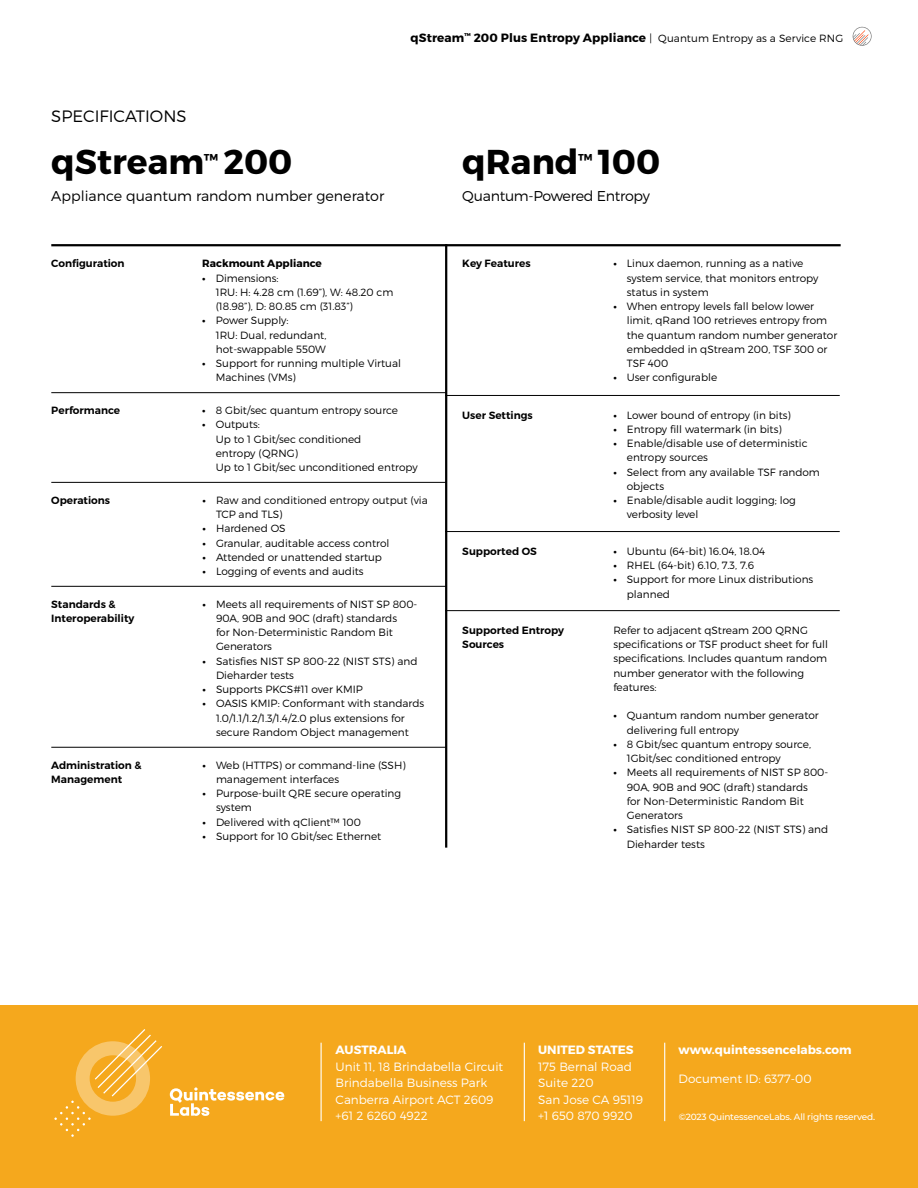
<style>
.page{position:relative;width:918px;height:1188px;background:#fff}
.page>*{position:absolute;margin:0;border:0;box-sizing:border-box;transform-origin:0 0}
.t1{font:700 34.5px "Montserrat";color:#000}
.t2{font:300 16.5px "Montserrat";color:#000}
.t3{font:300 14.25px "Montserrat";color:#000}
.t4{font:300 14.25px "Montserrat";letter-spacing:-.02em;color:#000}
.t5{font:300 12px/16.5px "Montserrat";color:#fff}
.t6{font:700 12px "Montserrat";letter-spacing:.01em;color:#000}
.t7{font:700 12px "Montserrat";color:#fff}
.t8{font:300 10.5px/14.2px "Montserrat";color:#000}
.t9{font:600 10.5px/14.2px "Montserrat";color:#000}
.t10{font:700 10.5px "Montserrat";color:#000}
.t11{font:500 9px "Montserrat";letter-spacing:-.02em;color:#fff}
.s1{font-weight:300;font-size:10.5px}
.s2{font-weight:700}
</style>
<div class="page">
<div style="left:0;top:1005px;width:918px;height:183px;background:#f5a81d"></div>
<svg style="left:170px;top:1087px;width:114px;height:29px"></svg>
<svg style="left:54px;top:1029px;width:108px;height:108px"></svg>
<hr style="left:664px;top:1043px;width:1px;height:78px;background:#fff">
<hr style="left:524px;top:1043px;width:1px;height:78px;background:#fff">
<hr style="left:321px;top:1043px;width:1px;height:78px;background:#fff">
<hr style="left:445px;top:244px;width:2px;height:604px;background:#000">
<hr style="left:51px;top:244px;width:790px;height:2px;background:#000">
<hr style="left:51px;top:392px;width:395px;height:1px;background:#000">
<hr style="left:445px;top:395px;width:395px;height:1px;background:#000">
<hr style="left:445px;top:531px;width:395px;height:1px;background:#000">
<hr style="left:445px;top:610px;width:395px;height:1px;background:#000">
<hr style="left:51px;top:482px;width:395px;height:1px;background:#000">
<hr style="left:51px;top:586px;width:395px;height:1px;background:#000">
<hr style="left:51px;top:747px;width:395px;height:1px;background:#000">
<svg style="left:853px;top:27px;width:19px;height:19px"></svg>
<h2 class="t2" style="left:51px;top:106px;width:137px">SPECIFICATIONS</h2>
<h1 class="t1" style="left:51px;top:140px;width:243px">qStream<sup>™</sup> 200</h1>
<h3 class="t3" style="left:51px;top:187px;width:335px">Appliance quantum random number generator</h3>
<p class="t6" style="left:411px;top:30px;width:434px">qStream<sup>™</sup> 200 Plus Entropy Appliance <span class="s1">| Quantum Entropy as a Service RNG</span></p>
<h1 class="t1" style="left:462px;top:140px;width:200px">qRand<sup>™</sup> 100</h1>
<h3 class="t4" style="left:462px;top:187px;width:189px">Quantum-Powered Entropy</h3>
<p class="t10" style="left:202px;top:257px;width:121px">Rackmount Appliance</p>
<p class="t8" style="left:216px;top:271px;width:179px;text-indent:-14px"><span class="s2">•</span> Dimensions:<br>1RU: H: 4.28 cm (1.69”), W: 48.20 cm (18.98”), D: 80.85 cm (31.83”)</p>
<p class="t8" style="left:216px;top:313px;width:112px;text-indent:-14px"><span class="s2">•</span> Power Supply:<br>1RU: Dual, redundant, hot-swappable 550W</p>
<p class="t8" style="left:216px;top:356px;width:187px;text-indent:-14px"><span class="s2">•</span> Support for running multiple Virtual<br>Machines (VMs)</p>
<p class="t8" style="left:202px;top:403px;width:197px"><span class="s2">•</span> 8 Gbit/sec quantum entropy source</p>
<p class="t8" style="left:216px;top:417px;width:203px;text-indent:-14px"><span class="s2">•</span> Outputs:<br>Up to 1 Gbit/sec conditioned<br>entropy (QRNG)<br>Up to 1 Gbit/sec unconditioned entropy</p>
<p class="t9" style="left:51px;top:257px;width:75px">Configuration</p>
<p class="t9" style="left:462px;top:257px;width:70px">Key Features</p>
<p class="t9" style="left:51px;top:403px;width:70px">Performance</p>
<p class="t9" style="left:462px;top:408px;width:72px">User Settings</p>
<p class="t9" style="left:51px;top:493px;width:60px">Operations</p>
<p class="t9" style="left:51px;top:597px;width:85px">Standards &amp;<br>Interoperability</p>
<p class="t9" style="left:51px;top:758px;width:92px">Administration &amp;<br>Management</p>
<p class="t8" style="left:216px;top:493px;width:213px;text-indent:-14px"><span class="s2">•</span> Raw and conditioned entropy output (via<br>TCP and TLS)</p>
<p class="t8" style="left:202px;top:521px;width:85px"><span class="s2">•</span> Hardened OS</p>
<p class="t8" style="left:202px;top:536px;width:188px"><span class="s2">•</span> Granular, auditable access control</p>
<p class="t8" style="left:202px;top:550px;width:181px"><span class="s2">•</span> Attended or unattended startup</p>
<p class="t8" style="left:202px;top:564px;width:163px"><span class="s2">•</span> Logging of events and audits</p>
<p class="t8" style="left:216px;top:597px;width:203px;text-indent:-14px"><span class="s2">•</span> Meets all requirements of NIST SP 800-<br>90A, 90B and 90C (draft) standards<br>for Non-Deterministic Random Bit<br>Generators</p>
<p class="t8" style="left:216px;top:654px;width:203px;text-indent:-14px"><span class="s2">•</span> Satisfies NIST SP 800-22 (NIST STS) and<br>Dieharder tests</p>
<p class="t8" style="left:202px;top:682px;width:162px"><span class="s2">•</span> Supports PKCS#11 over KMIP</p>
<p class="t8" style="left:202px;top:696px;width:223px;text-align:center"><span class="s2">•</span> OASIS KMIP: Conformant with standards<br>1.0/1.1/1.2/1.3/1.4/2.0 plus extensions for secure Random Object management</p>
<p class="t8" style="left:216px;top:758px;width:191px;text-indent:-14px"><span class="s2">•</span> Web (HTTPS) or command-line (SSH) management interfaces</p>
<p class="t8" style="left:216px;top:786px;width:187px;text-indent:-14px"><span class="s2">•</span> Purpose-built QRE secure operating system</p>
<p class="t8" style="left:202px;top:815px;width:160px"><span class="s2">•</span> Delivered with qClient™ 100</p>
<p class="t8" style="left:202px;top:829px;width:180px"><span class="s2">•</span> Support for 10 Gbit/sec Ethernet</p>
<p class="t9" style="left:462px;top:544px;width:76px">Supported OS</p>
<p class="t9" style="left:462px;top:623px;width:103px">Supported Entropy<br>Sources</p>
<p class="t8" style="left:627px;top:256px;width:193px;text-indent:-14px"><span class="s2">•</span> Linux daemon, running as a native system service, that monitors entropy status in system</p>
<p class="t8" style="left:627px;top:299px;width:212px;text-indent:-14px"><span class="s2">•</span> When entropy levels fall below lower limit, qRand 100 retrieves entropy from the quantum random number generator embedded in qStream 200, TSF 300 or<br>TSF 400</p>
<p class="t8" style="left:613px;top:370px;width:105px"><span class="s2">•</span> User configurable</p>
<p class="t8" style="left:613px;top:408px;width:179px"><span class="s2">•</span> Lower bound of entropy (in bits)</p>
<p class="t8" style="left:613px;top:422px;width:170px"><span class="s2">•</span> Entropy fill watermark (in bits)</p>
<p class="t8" style="left:627px;top:436px;width:182px;text-indent:-14px"><span class="s2">•</span> Enable/disable use of deterministic entropy sources</p>
<p class="t8" style="left:627px;top:465px;width:195px;text-indent:-14px"><span class="s2">•</span> Select from any available TSF random objects</p>
<p class="t8" style="left:627px;top:493px;width:171px;text-indent:-14px"><span class="s2">•</span> Enable/disable audit logging; log verbosity level</p>
<p class="t8" style="left:613px;top:544px;width:153px"><span class="s2">•</span> Ubuntu (64-bit) 16.04, 18.04</p>
<p class="t8" style="left:613px;top:558px;width:142px"><span class="s2">•</span> RHEL (64-bit) 6.10, 7.3, 7.6</p>
<p class="t8" style="left:627px;top:572px;width:188px;text-indent:-14px"><span class="s2">•</span> Support for more Linux distributions planned</p>
<p class="t8" style="left:613px;top:623px;width:216px">Refer to adjacent qStream 200 QRNG specifications or TSF product sheet for full specifications. Includes quantum random number generator with the following features:</p>
<p class="t8" style="left:627px;top:708px;width:193px;text-indent:-14px"><span class="s2">•</span> Quantum random number generator delivering full entropy</p>
<p class="t8" style="left:627px;top:737px;width:186px;text-indent:-14px"><span class="s2">•</span> 8 Gbit/sec quantum entropy source,<br>1Gbit/sec conditioned entropy</p>
<p class="t8" style="left:627px;top:765px;width:203px;text-indent:-14px"><span class="s2">•</span> Meets all requirements of NIST SP 800-<br>90A, 90B and 90C (draft) standards<br>for Non-Deterministic Random Bit<br>Generators</p>
<p class="t8" style="left:627px;top:822px;width:203px;text-indent:-14px"><span class="s2">•</span> Satisfies NIST SP 800-22 (NIST STS) and<br>Dieharder tests</p>
<p class="t7" style="left:336px;top:1043px;width:72px">AUSTRALIA</p>
<p class="t5" style="left:336px;top:1058px;width:169px">Unit 11, 18 Brindabella Circuit<br>Brindabella Business Park<br>Canberra Airport ACT 2609 +61 2 6260 4922</p>
<p class="t7" style="left:538px;top:1043px;width:97px">UNITED STATES</p>
<p class="t5" style="left:538px;top:1058px;width:106px">175 Bernal Road<br>Suite 220<br>San Jose CA 95119 +1 650 870 9920</p>
<p class="t7" style="left:679px;top:1043px;width:175px">www.quintessencelabs.com</p>
<p class="t5" style="left:679px;top:1070px;width:135px">Document ID: 6377-00</p>
<p class="t11" style="left:679px;top:1111px;width:198px">©2023 QuintessenceLabs. All rights reserved.</p>
</div>
